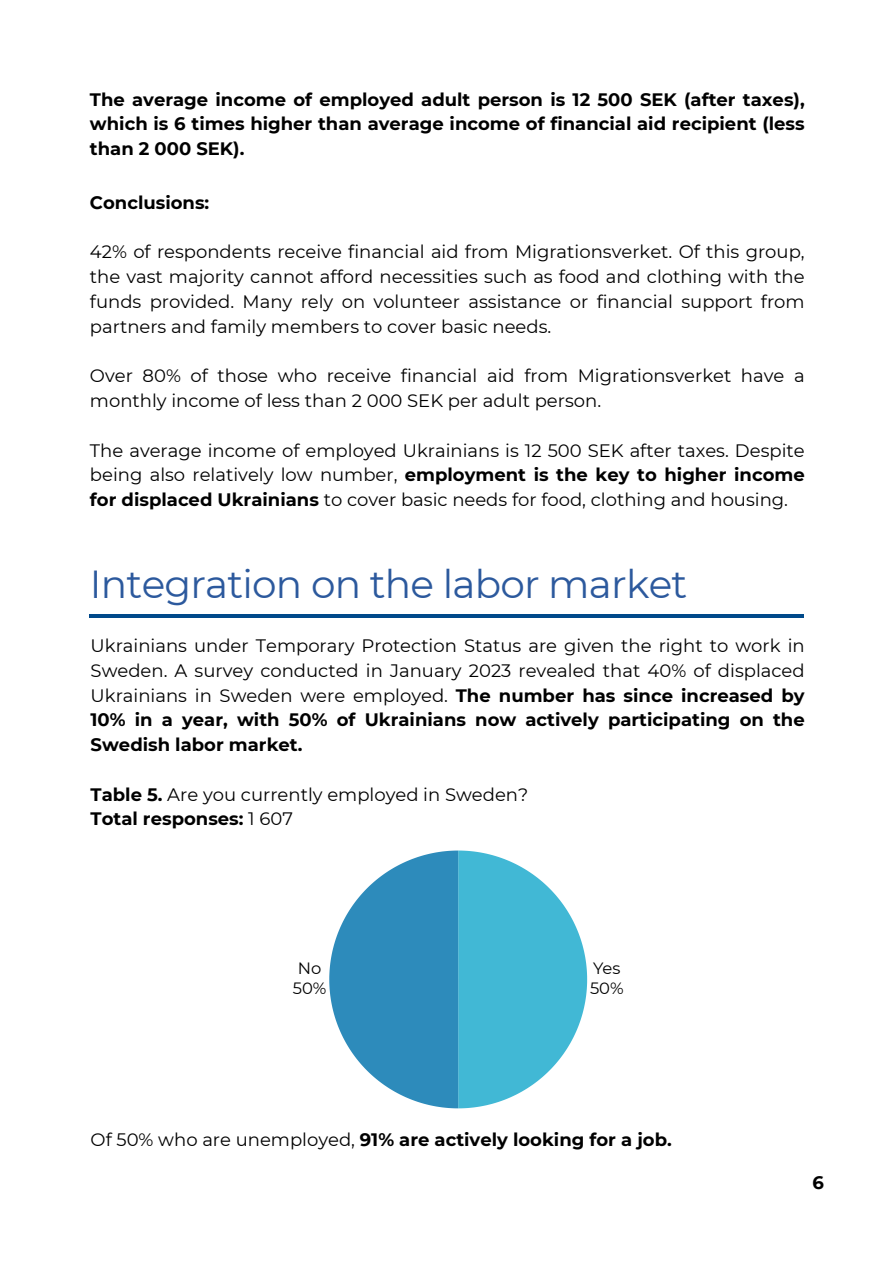
<style>
.page{position:relative;width:893px;height:1264px;background:#fff}
.page>*{position:absolute;margin:0;border:0;box-sizing:border-box;transform-origin:0 0}
.t1{font:39px "Montserrat";letter-spacing:-.02em;color:#2c599d}
.t2{font:18px/24.8px "Montserrat";color:#000;text-align:justify}
.t3{font:700 18px/24.8px "Montserrat";color:#000;text-align:justify}
.t4{font:16.35px "Montserrat";color:#000}
.s1{font-weight:700}
.s2{font-weight:400}
</style>
<div class="page">
<svg style="left:329px;top:850px;width:258px;height:258px"></svg>
<hr style="left:89px;top:614px;width:715px;height:3px;background:#00498a">
<p class="t3" style="left:90px;top:87px;width:716px">The average income of employed adult person is 12 500 SEK (after taxes), which is 6 times higher than average income of financial aid recipient (less than 2 000 SEK).</p>
<p class="t3" style="left:90px;top:190px;width:121px">Conclusions:</p>
<p class="t2" style="left:90px;top:240px;width:716px">42% of respondents receive financial aid from Migrationsverket. Of this group, the vast majority cannot afford necessities such as food and clothing with the funds provided. Many rely on volunteer assistance or financial support from partners and family members to cover basic needs.</p>
<p class="t2" style="left:90px;top:363px;width:716px">Over 80% of those who receive financial aid from Migrationsverket have a monthly income of less than 2 000 SEK per adult person.</p>
<p class="t2" style="left:90px;top:438px;width:716px">The average income of employed Ukrainians is 12 500 SEK after taxes. Despite being also relatively low number, <span class="s1">employment is the key to higher income for displaced Ukrainians</span> to cover basic needs for food, clothing and housing.</p>
<p class="t1" style="left:90px;top:560px;width:598px">Integration on the labor market</p>
<p class="t2" style="left:91px;top:633px;width:715px">Ukrainians under Temporary Protection Status are given the right to work in Sweden. A survey conducted in January 2023 revealed that 40% of displaced Ukrainians in Sweden were employed. <span class="s1">The number has since increased by 10% in a year, with 50% of Ukrainians now actively participating on the Swedish labor market.</span></p>
<p class="t2" style="left:91px;top:781px;width:439px"><span class="s1">Table 5.</span> Are you currently employed in Sweden?</p>
<p class="t3" style="left:91px;top:806px;width:204px">Total responses: <span class="s2">1 607</span></p>
<p class="t4" style="left:298px;top:958px;width:25px">No</p>
<p class="t4" style="left:293px;top:977px;width:35px">50%</p>
<p class="t4" style="left:593px;top:958px;width:29px">Yes</p>
<p class="t4" style="left:590px;top:977px;width:35px">50%</p>
<p class="t3" style="left:91px;top:1126px;width:582px"><span class="s2">Of 50% who are unemployed,</span> 91% are actively looking for a job.</p>
<p class="t3" style="left:812px;top:1170px;width:13px">6</p>
</div>
